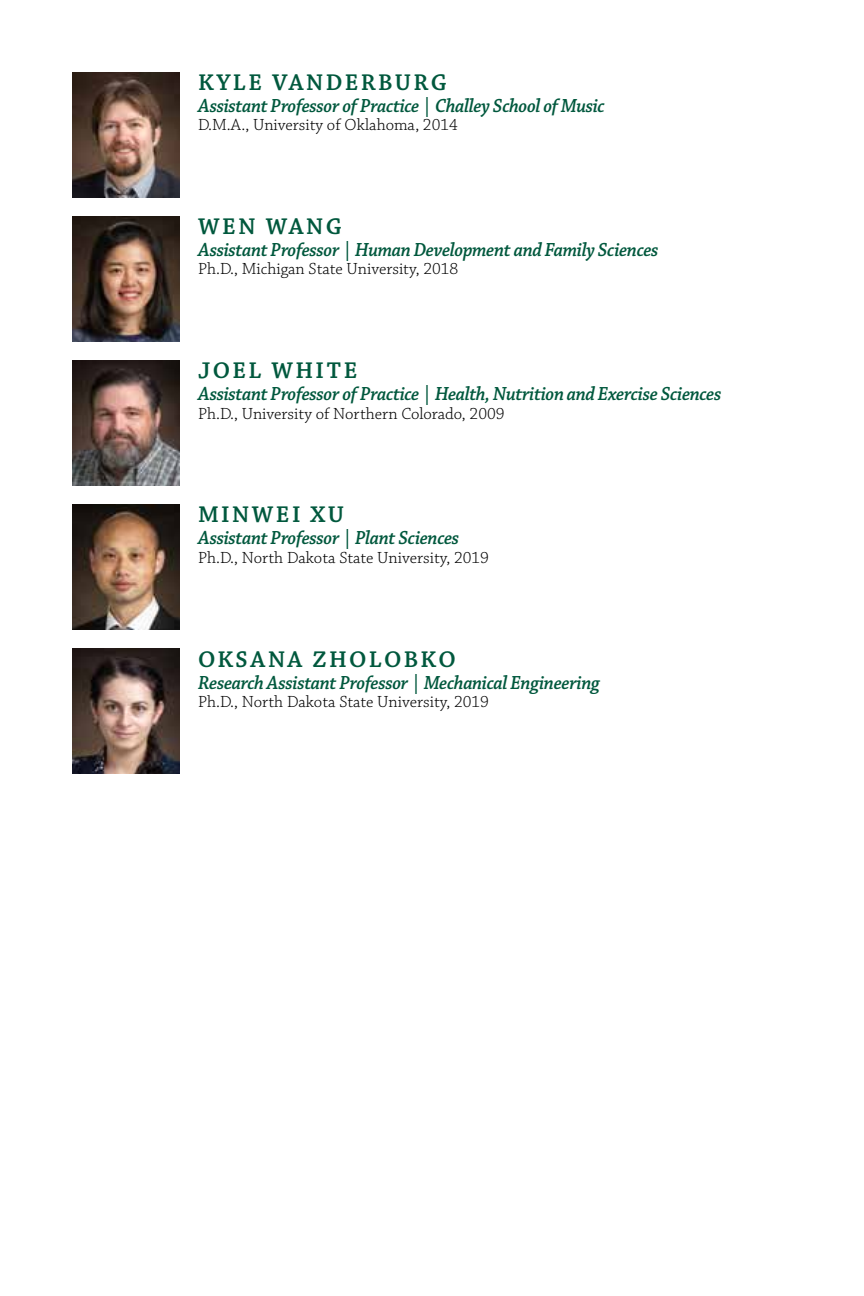
<style>
.page{position:relative;width:864px;height:1296px;background:#fff}
.page>*{position:absolute;margin:0;border:0;box-sizing:border-box;transform-origin:0 0}
.t1{font:600 24px "Chaparral Pro";letter-spacing:.1em;color:#00583d}
.t2{font:italic 600 20px "Chaparral Pro";letter-spacing:-.02em;color:#00583d;scale:.94 1}
.t3{font:300 17px "Chaparral Pro";color:#000}
</style>
<div class="page">
<img style="left:72px;top:504px;width:108px;height:126px">
<img style="left:72px;top:648px;width:108px;height:126px">
<img style="left:72px;top:72px;width:108px;height:126px">
<img style="left:72px;top:360px;width:108px;height:126px">
<img style="left:72px;top:216px;width:108px;height:126px">
<p class="t1" style="left:198px;top:69px;width:250px">KYLE VANDERBURG</p>
<p class="t2" style="left:198px;top:94px;width:434px">Assistant Professor of Practice | Challey School of Music</p>
<p class="t3" style="left:198px;top:116px;width:261px">D.M.A., University of Oklahoma, 2014</p>
<p class="t1" style="left:198px;top:213px;width:145px">WEN WANG</p>
<p class="t2" style="left:198px;top:238px;width:491px">Assistant Professor | Human Development and Family Sciences</p>
<p class="t3" style="left:198px;top:260px;width:262px">Ph.D., Michigan State University, 2018</p>
<p class="t1" style="left:198px;top:357px;width:161px">JOEL WHITE</p>
<p class="t2" style="left:198px;top:383px;width:558px">Assistant Professor of Practice | Health, Nutrition and Exercise Sciences</p>
<p class="t3" style="left:198px;top:404px;width:308px">Ph.D., University of Northern Colorado, 2009</p>
<p class="t1" style="left:198px;top:501px;width:147px">MINWEI XU</p>
<p class="t2" style="left:198px;top:527px;width:279px">Assistant Professor | Plant Sciences</p>
<p class="t3" style="left:198px;top:548px;width:293px">Ph.D., North Dakota State University, 2019</p>
<p class="t1" style="left:198px;top:645px;width:259px">OKSANA ZHOLOBKO</p>
<p class="t2" style="left:198px;top:671px;width:429px">Research Assistant Professor | Mechanical Engineering</p>
<p class="t3" style="left:198px;top:693px;width:293px">Ph.D., North Dakota State University, 2019</p>
</div>
